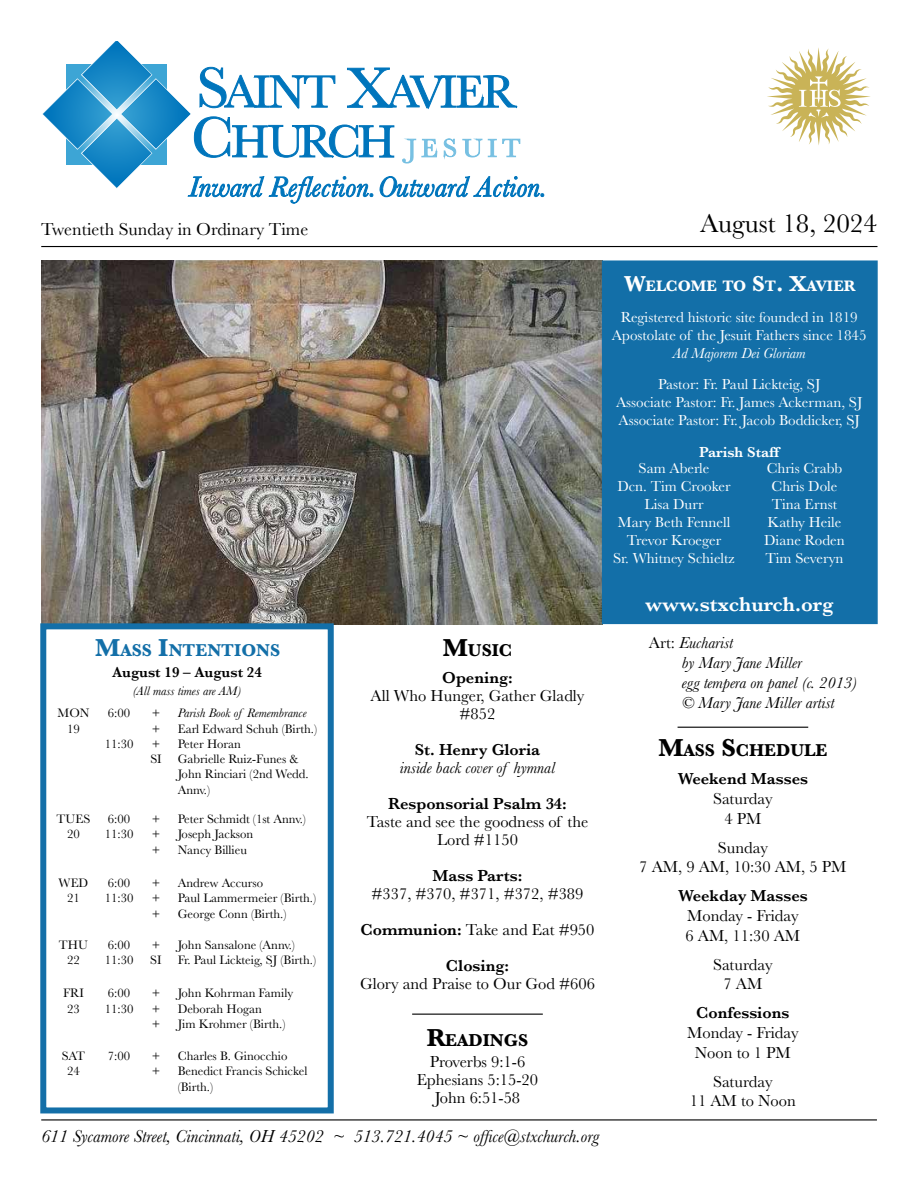
<style>
.page{position:relative;width:918px;height:1188px;background:#fff}
.page>*{position:absolute;margin:0;border:0;box-sizing:border-box;transform-origin:0 0}
.t1{font:27px "Baskerville";color:#000}
.t2{font:600 21px "Baskerville";color:#fff}
.t3{font:italic 18px "Baskerville";color:#000}
.t4{font:18px "Baskerville";color:#000}
.t5{font:700 17.85px "Baskerville";color:#000}
.t6{font:700 17.85px "Baskerville";color:#136fa8}
.t7{font:16.5px/19.8px "Baskerville";color:#000;text-align:center}
.t8{font:italic 16.5px/19.8px "Baskerville";color:#000}
.t9{font:600 16.5px "Baskerville";color:#000}
.t10{font:700 15.75px "Baskerville";color:#fff}
.t11{font:15px/18px "Baskerville";color:#fff;text-align:center}
.t12{font:italic 15px "Baskerville";color:#fff}
.t13{font:600 15px "Baskerville";color:#000}
.t14{font:600 15px "Baskerville";color:#fff}
.t15{font:12.75px/15.3px "Baskerville";color:#000}
.t16{font:italic 12.75px "Baskerville";color:#000}
.s1{font-size:22.5px}
.s2{font-size:25.5px}
.s3{font-weight:600}
.s4{font-style:normal}
</style>
<div class="page">
<img style="left:41px;top:260px;width:561px;height:364px">
<div style="left:602px;top:260px;width:276px;height:364px;background:#136fa8;border:2px solid #136fa8"></div>
<svg style="left:42px;top:41px;width:502px;height:162px"></svg>
<hr style="left:41px;top:246px;width:837px;height:1px;background:#000">
<hr style="left:41px;top:1119px;width:836px;height:1px;background:#000">
<svg style="left:767px;top:48px;width:103px;height:97px"></svg>
<div style="left:40px;top:623px;width:294px;height:490px;background:#fff;border:6px solid #136fa8"></div>
<hr style="left:412px;top:1014px;width:131px;height:1px;background:#000">
<hr style="left:678px;top:727px;width:130px;height:1px;background:#000">
<h3 class="t4" style="left:41px;top:218px;width:269px">Twentieth Sunday in Ordinary Time</h3>
<h1 class="t1" style="left:700px;top:206px;width:178px">August 18, 2024</h1>
<p class="t10" style="left:624px;top:275px;width:233px"><span class="s1">W</span>ELCOME TO <span class="s1">S</span>T<span class="s1">. X</span>AVIER</p>
<p class="t11" style="left:612px;top:308px;width:256px">Registered historic site founded in 1819<br>Apostolate of the Jesuit Fathers since 1845</p>
<p class="t12" style="left:673px;top:343px;width:134px">Ad Majorem Dei Gloriam</p>
<h3 class="t6" style="left:95px;top:638px;width:185px"><span class="s2">M</span>ASS <span class="s2">I</span>NTENTIONS</h3>
<p class="t13" style="left:112px;top:662px;width:151px">August 19 – August 24</p>
<p class="t16" style="left:133px;top:682px;width:110px">(All mass times are AM)</p>
<p class="t15" style="left:58px;top:706px;width:33px;text-align:center">MON<br>19</p>
<p class="t15" style="left:108px;top:706px;width:24px">6:00</p>
<p class="t15" style="left:105px;top:736px;width:30px">11:30</p>
<p class="t15" style="left:150px;top:706px;width:13px;text-align:justify">+ + + SI</p>
<p class="t16" style="left:178px;top:705px;width:130px">Parish Book of Remembrance</p>
<p class="t15" style="left:178px;top:721px;width:141px">Earl Edward Schuh (Birth.)<br>Peter Horan<br>Gabrielle Ruiz-Funes &amp;<br>John Rinciari (2nd Wedd.<br>Annv.)</p>
<p class="t15" style="left:57px;top:812px;width:35px;text-align:center">TUES<br>20</p>
<p class="t15" style="left:105px;top:812px;width:30px">6:00<br>11:30</p>
<p class="t15" style="left:152px;top:812px;width:10px;text-align:justify">+ + +</p>
<p class="t15" style="left:178px;top:812px;width:130px">Peter Schmidt (1st Annv.)<br>Joseph Jackson<br>Nancy Billieu</p>
<p class="t15" style="left:59px;top:875px;width:31px;text-align:center">WED<br>21</p>
<p class="t15" style="left:105px;top:875px;width:30px">6:00<br>11:30</p>
<p class="t15" style="left:152px;top:875px;width:10px;text-align:justify">+ + +</p>
<p class="t15" style="left:178px;top:875px;width:140px">Andrew Accurso<br>Paul Lammermeier (Birth.)<br>George Conn (Birth.)</p>
<p class="t15" style="left:59px;top:938px;width:30px;text-align:center">THU<br>22</p>
<p class="t15" style="left:105px;top:938px;width:30px">6:00<br>11:30</p>
<p class="t15" style="left:150px;top:938px;width:13px">+<br>SI</p>
<p class="t15" style="left:178px;top:938px;width:140px">John Sansalone (Annv.)<br>Fr. Paul Lickteig, SJ (Birth.)</p>
<p class="t15" style="left:63px;top:986px;width:22px;text-align:center">FRI<br>23</p>
<p class="t15" style="left:105px;top:986px;width:30px">6:00<br>11:30</p>
<p class="t15" style="left:152px;top:986px;width:10px;text-align:justify">+ + +</p>
<p class="t15" style="left:178px;top:986px;width:117px">John Kohrman Family<br>Deborah Hogan<br>Jim Krohmer (Birth.)</p>
<p class="t15" style="left:62px;top:1048px;width:25px;text-align:center">SAT<br>24</p>
<p class="t15" style="left:108px;top:1048px;width:24px">7:00</p>
<p class="t15" style="left:152px;top:1048px;width:10px">+ +</p>
<p class="t15" style="left:178px;top:1048px;width:131px">Charles B. Ginocchio<br>Benedict Francis Schickel (Birth.)</p>
<h3 class="t5" style="left:443px;top:638px;width:71px"><span class="s2">M</span>USIC</h3>
<p class="t9" style="left:442px;top:666px;width:72px">Opening:</p>
<p class="t7" style="left:371px;top:687px;width:215px;line-height:18px">All Who Hunger, Gather Gladly #852</p>
<p class="t9" style="left:415px;top:738px;width:127px">St. Henry Gloria</p>
<p class="t8" style="left:400px;top:758px;width:157px">inside back cover of hymnal</p>
<p class="t9" style="left:388px;top:792px;width:180px">Responsorial Psalm 34:</p>
<p class="t7" style="left:367px;top:813px;width:223px;line-height:18px">Taste and see the goodness of the<br>Lord #1150</p>
<p class="t9" style="left:433px;top:864px;width:91px">Mass Parts:</p>
<p class="t7" style="left:361px;top:876px;width:235px;line-height:36px">#337, #370, #371, #372, #389<br><span class="s3">Communion:</span> Take and Eat #950<br><span class="s3">Closing:</span></p>
<p class="t7" style="left:360px;top:974px;width:236px">Glory and Praise to Our God #606</p>
<h3 class="t5" style="left:427px;top:1028px;width:101px"><span class="s2">R</span>EADINGS</h3>
<p class="t7" style="left:417px;top:1053px;width:123px;line-height:18px">Proverbs 9:1-6<br>Ephesians 5:15-20<br>John 6:51-58</p>
<h3 class="t3" style="left:41px;top:1124px;width:559px">611 Sycamore Street, Cincinnati, OH 45202 ~ 513.721.4045 ~ office@stxchurch.org</h3>
<p class="t11" style="left:616px;top:376px;width:248px">Pastor: Fr. Paul Lickteig, SJ<br>Associate Pastor: Fr. James Ackerman, SJ<br>Associate Pastor: Fr. Jacob Boddicker, SJ</p>
<p class="t14" style="left:699px;top:442px;width:83px">Parish Staff</p>
<p class="t11" style="left:613px;top:460px;width:123px">Sam Aberle<br>Dcn. Tim Crooker<br>Lisa Durr<br>Mary Beth Fennell<br>Trevor Kroeger<br>Sr. Whitney Schieltz</p>
<p class="t11" style="left:764px;top:460px;width:82px">Chris Crabb<br>Chris Dole<br>Tina Ernst<br>Kathy Heile<br>Diane Roden<br>Tim Severyn</p>
<h2 class="t2" style="left:645px;top:589px;width:190px">www.stxchurch.org</h2>
<p class="t8" style="left:682px;top:633px;width:177px;text-indent:-33px"><span class="s4">Art:</span> Eucharist<br>by Mary Jane Miller<br>egg tempera on panel (c. 2013) © Mary Jane Miller artist</p>
<h3 class="t5" style="left:658px;top:738px;width:171px"><span class="s2">M</span>ASS <span class="s2">S</span>CHEDULE</h3>
<p class="t9" style="left:678px;top:767px;width:132px">Weekend Masses</p>
<p class="t7" style="left:713px;top:789px;width:61px">Saturday<br>4 PM</p>
<p class="t7" style="left:639px;top:838px;width:209px">Sunday<br>7 AM, 9 AM, 10:30 AM, 5 PM</p>
<p class="t9" style="left:678px;top:884px;width:131px">Weekday Masses</p>
<p class="t7" style="left:685px;top:906px;width:116px;text-align:left">Monday - Friday<br>6 AM, 11:30 AM</p>
<p class="t7" style="left:713px;top:955px;width:61px">Saturday<br>7 AM</p>
<p class="t9" style="left:696px;top:1001px;width:95px">Confessions</p>
<p class="t7" style="left:687px;top:1023px;width:113px">Monday - Friday<br>Noon to 1 PM</p>
<p class="t7" style="left:690px;top:1072px;width:108px">Saturday<br>11 AM to Noon</p>
</div>
